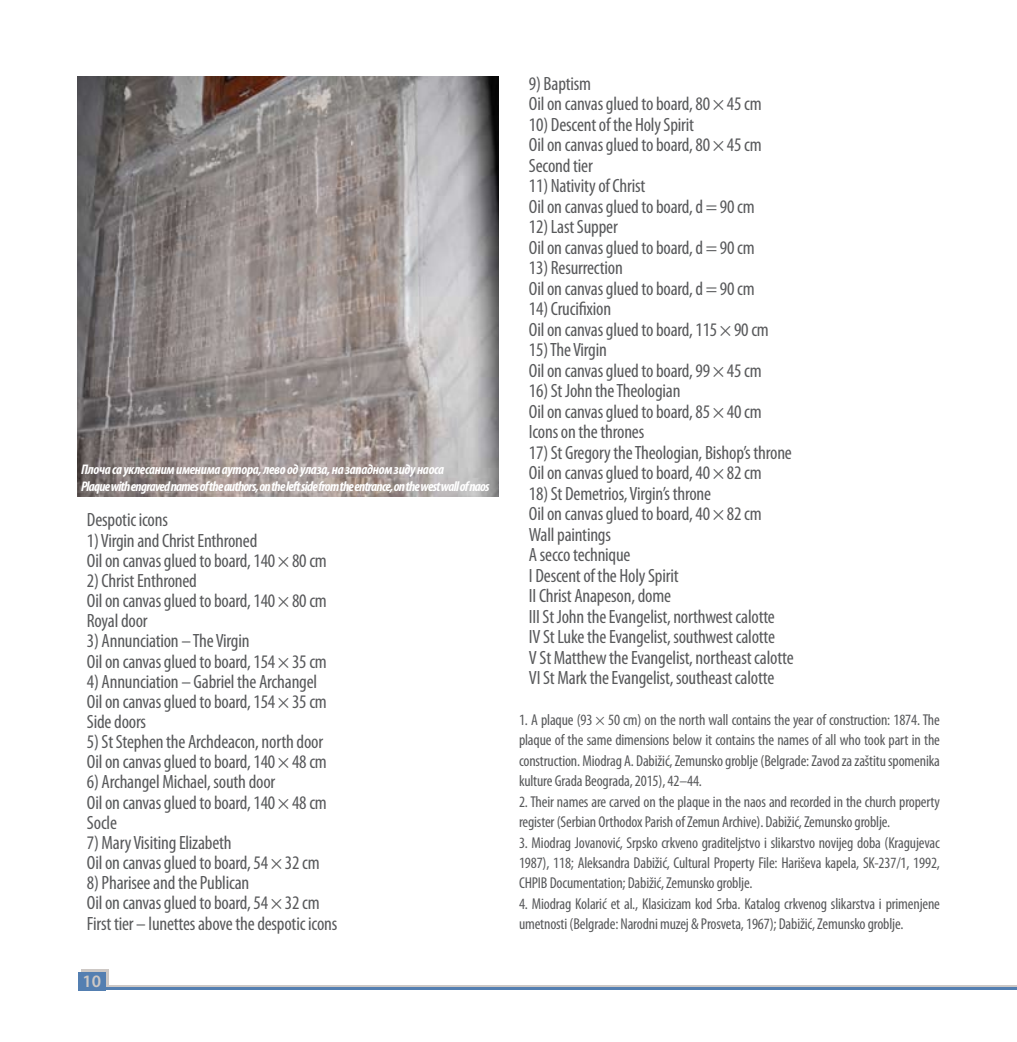
<style>
.page{position:relative;width:1017px;height:1042px;background:#fff}
.page>*{position:absolute;margin:0;border:0;box-sizing:border-box;transform-origin:0 0}
.t1{font:condensed 19.25px/20.5px "Myriad Pro";letter-spacing:-.01em;color:#58595b}
.t2{font:600 17.5px "Myriad Pro";color:#cdc8c5}
.t3{font:condensed 15.75px/20.5px "Myriad Pro";letter-spacing:-.01em;color:#58595b;text-align:justify}
.t4{font:italic 700 condensed 14px/16.8px "Myriad Pro";letter-spacing:-.05em;color:#fff}
</style>
<div class="page">
<div style="left:81px;top:969px;width:27px;height:19px;background:#cdc8c5"></div>
<hr style="left:96px;top:985px;width:921px;height:2px;background:#cdc8c5">
<hr style="left:89px;top:987px;width:928px;height:3px;background:#547fb1">
<div style="left:79px;top:971px;width:27px;height:19px;background:#547fb1"></div>
<img style="left:77px;top:76px;width:422px;height:420px">
<p class="t4" style="left:81px;top:461px;width:410px">Плоча са уклесаним именима аутора, лево од улаза, на западном зиду наоса<br>Plaque with engraved names of the authors, on the left side from the entrance, on the west wall of naos</p>
<p class="t1" style="left:87px;top:509px;width:83px">Despotic icons</p>
<p class="t1" style="left:87px;top:530px;width:241px">1) Virgin and Christ Enthroned<br>Oil on canvas glued to board, 140 × 80 cm</p>
<p class="t1" style="left:87px;top:570px;width:241px">2) Christ Enthroned<br>Oil on canvas glued to board, 140 × 80 cm<br>Royal door</p>
<p class="t1" style="left:87px;top:631px;width:241px">3) Annunciation – The Virgin<br>Oil on canvas glued to board, 154 × 35 cm</p>
<p class="t1" style="left:87px;top:671px;width:241px">4) Annunciation – Gabriel the Archangel<br>Oil on canvas glued to board, 154 × 35 cm<br>Side doors</p>
<p class="t1" style="left:87px;top:731px;width:241px">5) St Stephen the Archdeacon, north door<br>Oil on canvas glued to board, 140 × 48 cm</p>
<p class="t1" style="left:87px;top:772px;width:241px">6) Archangel Michael, south door<br>Oil on canvas glued to board, 140 × 48 cm<br>Socle</p>
<p class="t1" style="left:87px;top:832px;width:234px">7) Mary Visiting Elizabeth<br>Oil on canvas glued to board, 54 × 32 cm</p>
<p class="t1" style="left:87px;top:872px;width:252px">8) Pharisee and the Publican<br>Oil on canvas glued to board, 54 × 32 cm<br>First tier – lunettes above the despotic icons</p>
<p class="t2" style="left:83px;top:969px;width:20px">10</p>
<p class="t1" style="left:529px;top:73px;width:234px">9) Baptism<br>Oil on canvas glued to board, 80 × 45 cm</p>
<p class="t1" style="left:529px;top:114px;width:234px">10) Descent of the Holy Spirit<br>Oil on canvas glued to board, 80 × 45 cm<br>Second tier</p>
<p class="t1" style="left:529px;top:175px;width:227px">11) Nativity of Christ<br>Oil on canvas glued to board, d = 90 cm</p>
<p class="t1" style="left:529px;top:216px;width:227px">12) Last Supper<br>Oil on canvas glued to board, d = 90 cm</p>
<p class="t1" style="left:529px;top:257px;width:227px">13) Resurrection<br>Oil on canvas glued to board, d = 90 cm</p>
<p class="t1" style="left:529px;top:298px;width:241px">14) Crucifixion<br>Oil on canvas glued to board, 115 × 90 cm</p>
<p class="t1" style="left:529px;top:339px;width:234px">15) The Virgin<br>Oil on canvas glued to board, 99 × 45 cm</p>
<p class="t1" style="left:529px;top:380px;width:234px">16) St John the Theologian<br>Oil on canvas glued to board, 85 × 40 cm<br>Icons on the thrones</p>
<p class="t1" style="left:529px;top:442px;width:264px">17) St Gregory the Theologian, Bishop’s throne<br>Oil on canvas glued to board, 40 × 82 cm</p>
<p class="t1" style="left:529px;top:483px;width:266px">18) St Demetrios, Virgin’s throne<br>Oil on canvas glued to board, 40 × 82 cm<br>Wall paintings<br>A secco technique<br>I Descent of the Holy Spirit<br>II Christ Anapeson, dome<br>III St John the Evangelist, northwest calotte<br>IV St Luke the Evangelist, southwest calotte<br>V St Matthew the Evangelist, northeast calotte VI St Mark the Evangelist, southeast calotte</p>
<p class="t3" style="left:519px;top:709px;width:422px">1. A plaque (93 × 50 cm) on the north wall contains the year of construction: 1874. The plaque of the same dimensions below it contains the names of all who took part in the construction. Miodrag A. Dabižić, Zemunsko groblje (Belgrade: Zavod za zaštitu spomenika kulture Grada Beograda, 2015), 42–44.</p>
<p class="t3" style="left:519px;top:791px;width:422px">2. Their names are carved on the plaque in the naos and recorded in the church property register (Serbian Orthodox Parish of Zemun Archive). Dabižić, Zemunsko groblje.</p>
<p class="t3" style="left:519px;top:832px;width:422px">3. Miodrag Jovanović, Srpsko crkveno graditeljstvo i slikarstvo novijeg doba (Kragujevac 1987), 118; Aleksandra Dabižić, Cultural Property File: Hariševa kapela, SK-237/1, 1992, CHPIB Documentation; Dabižić, Zemunsko groblje.</p>
<p class="t3" style="left:519px;top:893px;width:422px">4. Miodrag Kolarić et al., Klasicizam kod Srba. Katalog crkvenog slikarstva i primenjene umetnosti (Belgrade: Narodni muzej &amp; Prosveta, 1967); Dabižić, Zemunsko groblje.</p>
</div>
